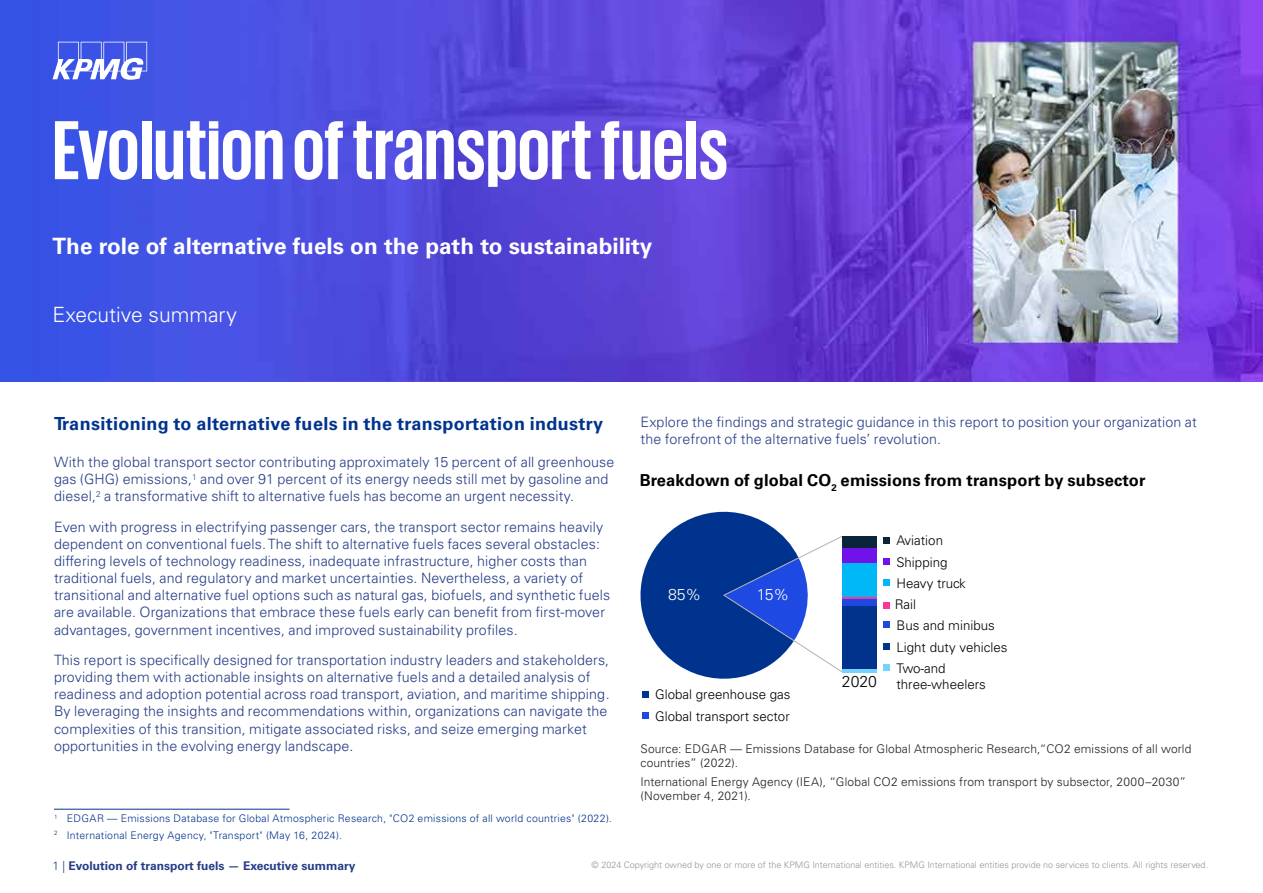
<style>
.page{position:relative;width:1263px;height:893px;background:#fff}
.page>*{position:absolute;margin:0;border:0;box-sizing:border-box;transform-origin:0 0}
.t1{font:700 85.5px "KPMG";color:#fff}
.t2{font:700 22.5px "Univers LT Std";color:#fff}
.t3{font:300 21px "Univers LT Std";color:#fff}
.t4{font:700 18px "Univers LT Std";letter-spacing:.02em;color:#00338d}
.t5{font:700 16.5px "Univers LT Std";letter-spacing:.01em;color:#000}
.t6{font:300 15.75px "Univers LT Std";color:#fff}
.t7{font:300 15.75px "Univers LT Std";color:#000}
.t8{font:300 14.25px/17.1px "Univers LT Std";letter-spacing:.01em;color:#253d86}
.t9{font:300 13.35px/15.9px "Univers LT Std";color:#000}
.t10{font:300 12px/14.4px "Univers LT Std";letter-spacing:.01em;color:#231f20}
.t11{font:700 12px "Univers LT Std";color:#253d86}
.t12{font:300 10.5px/16.8px "Univers LT Std";letter-spacing:.025em;color:#01338d}
.t13{font:300 9px "Univers LT Std";color:#939598}
.s1{font-weight:300}
</style>
<div class="page">
<img style="left:0;top:0;width:1263px;height:382px">
<svg style="left:53px;top:42px;width:94px;height:38px"></svg>
<hr style="left:54px;top:809px;width:236px;height:1px;background:#01338d">
<svg style="left:640px;top:511px;width:202px;height:168px"></svg>
<div style="left:883px;top:664px;width:7px;height:6px;background:#75d2ff"></div>
<div style="left:642px;top:691px;width:7px;height:6px;background:#00338d"></div>
<div style="left:642px;top:713px;width:7px;height:6px;background:#1d49e1"></div>
<div style="left:883px;top:643px;width:7px;height:6px;background:#01338d"></div>
<div style="left:883px;top:622px;width:7px;height:6px;background:#1d49e1"></div>
<div style="left:883px;top:602px;width:7px;height:6px;background:#fd349c"></div>
<div style="left:883px;top:579px;width:7px;height:7px;background:#00b8f5"></div>
<div style="left:883px;top:558px;width:7px;height:6px;background:#7212ea"></div>
<div style="left:883px;top:537px;width:7px;height:6px;background:#0c233c"></div>
<div style="left:842px;top:536px;width:35px;height:12px;background:#0c233c"></div>
<div style="left:842px;top:548px;width:35px;height:16px;background:#7212ea"></div>
<div style="left:842px;top:564px;width:35px;height:33px;background:#00b8f5"></div>
<hr style="left:842px;top:597px;width:35px;height:2px;background:#fd349c">
<div style="left:842px;top:599px;width:35px;height:8px;background:#1d49e1"></div>
<div style="left:842px;top:607px;width:35px;height:62px;background:#01338d"></div>
<hr style="left:842px;top:669px;width:35px;height:3px;background:#75d2ff">
<h1 class="t1" style="left:53px;top:107px;width:677px">Evolution of transport fuels</h1>
<h2 class="t2" style="left:53px;top:233px;width:601px">The role of alternative fuels on the path to sustainability</h2>
<h3 class="t3" style="left:53px;top:301px;width:186px">Executive summary</h3>
<p class="t4" style="left:54px;top:413px;width:551px">Transitioning to alternative fuels in the transportation industry</p>
<p class="t8" style="left:54px;top:454px;width:562px">With the global transport sector contributing approximately 15 percent of all greenhouse gas (GHG) emissions,<sup>1</sup> and over 91 percent of its energy needs still met by gasoline and diesel,<sup>2</sup> a transformative shift to alternative fuels has become an urgent necessity.</p>
<p class="t8" style="left:54px;top:518px;width:558px">Even with progress in electrifying passenger cars, the transport sector remains heavily dependent on conventional fuels. The shift to alternative fuels faces several obstacles: differing levels of technology readiness, inadequate infrastructure, higher costs than traditional fuels, and regulatory and market uncertainties. Nevertheless, a variety of transitional and alternative fuel options such as natural gas, biofuels, and synthetic fuels are available. Organizations that embrace these fuels early can benefit from first-mover advantages, government incentives, and improved sustainability profiles.</p>
<p class="t8" style="left:54px;top:652px;width:557px">This report is specifically designed for transportation industry leaders and stakeholders, providing them with actionable insights on alternative fuels and a detailed analysis of readiness and adoption potential across road transport, aviation, and maritime shipping.<br>By leveraging the insights and recommendations within, organizations can navigate the complexities of this transition, mitigate associated risks, and seize emerging market opportunities in the evolving energy landscape.</p>
<p class="t12" style="left:54px;top:810px;width:559px"><sup>1</sup> EDGAR — Emissions Database for Global Atmospheric Research, "CO2 emissions of all world countries" (2022).<br><sup>2</sup> International Energy Agency, "Transport" (May 16, 2024).</p>
<p class="t8" style="left:640px;top:413px;width:558px">Explore the findings and strategic guidance in this report to position your organization at the forefront of the alternative fuels’ revolution.</p>
<p class="t5" style="left:640px;top:470px;width:507px">Breakdown of global CO<sub>2</sub> emissions from transport by subsector</p>
<p class="t9" style="left:896px;top:533px;width:48px">Aviation</p>
<p class="t6" style="left:668px;top:585px;width:35px">85%</p>
<p class="t6" style="left:757px;top:585px;width:34px">15%</p>
<p class="t9" style="left:655px;top:684px;width:137px;line-height:21.6px">Global greenhouse gas<br>Global transport sector</p>
<p class="t7" style="left:842px;top:672px;width:37px">2020</p>
<p class="t9" style="left:896px;top:554px;width:53px">Shipping</p>
<p class="t9" style="left:896px;top:575px;width:71px">Heavy truck</p>
<p class="t9" style="left:895px;top:596px;width:23px">Rail</p>
<p class="t9" style="left:896px;top:618px;width:100px">Bus and minibus</p>
<p class="t9" style="left:896px;top:639px;width:112px">Light duty vehicles</p>
<p class="t9" style="left:896px;top:660px;width:91px">Two-and three-wheelers</p>
<p class="t10" style="left:640px;top:741px;width:552px">Source: EDGAR — Emissions Database for Global Atmospheric Research,“CO2 emissions of all world countries” (2022).</p>
<p class="t10" style="left:640px;top:774px;width:547px">International Energy Agency (IEA), “Global CO2 emissions from transport by subsector, 2000–2030” (November 4, 2021).</p>
<p class="t11" style="left:53px;top:859px;width:304px"><span class="s1">1 |</span> Evolution of transport fuels — Executive summary</p>
<p class="t13" style="left:592px;top:859px;width:618px">© 2024 Copyright owned by one or more of the KPMG International entities. KPMG International entities provide no services to clients. All rights reserved.</p>
</div>
